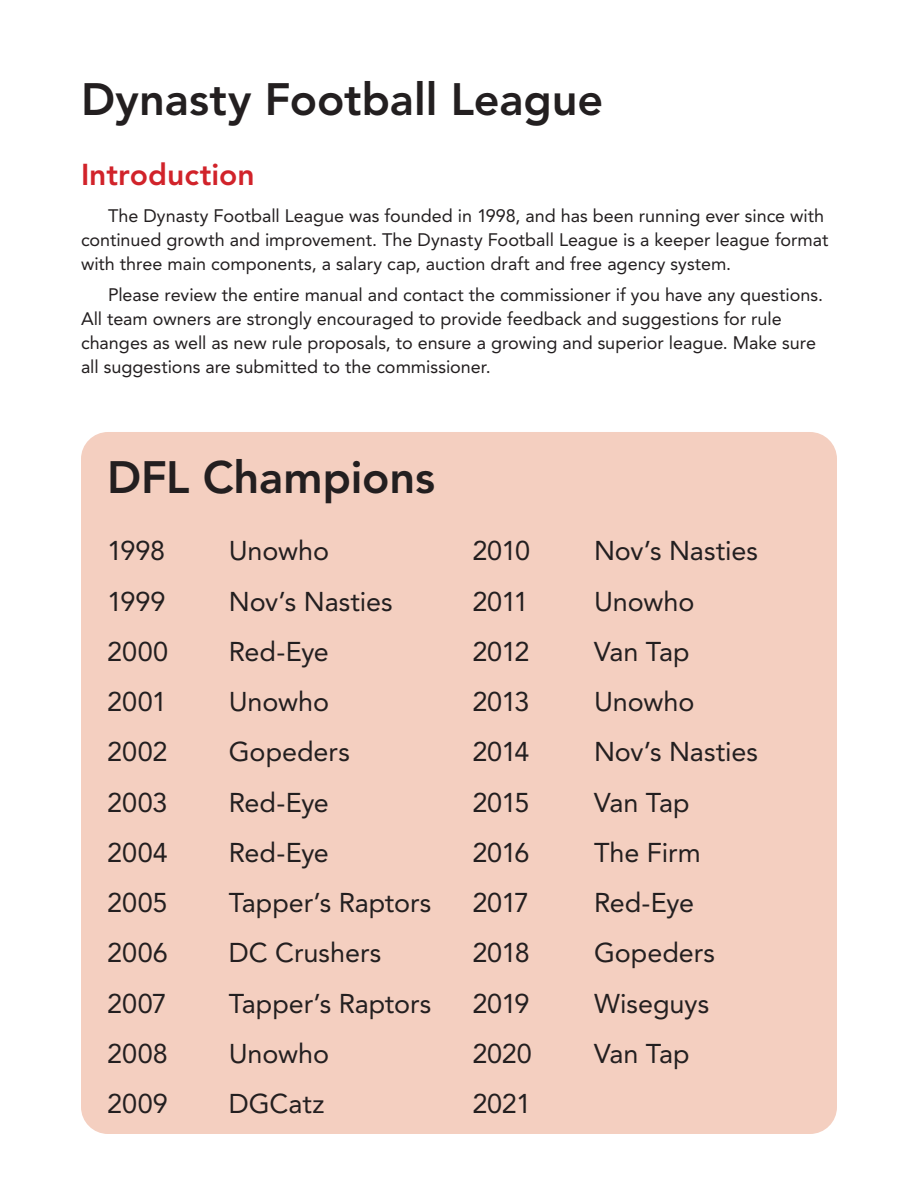
<style>
.page{position:relative;width:918px;height:1188px;background:#fff}
.page>*{position:absolute;margin:0;border:0;box-sizing:border-box;transform-origin:0 0}
.Headline{font:800 45px "Avenir LT Std";letter-spacing:-.005em;color:#231f20}
.Subhead_1{font:800 30px "Avenir LT Std";color:#d1232a}
.Body_text{font:27px "Avenir LT Std";letter-spacing:-.005em;color:#231f20}
.Body_text-2{font:18px/24px "Avenir LT Std";color:#231f20}
</style>
<div class="page">
<div style="left:81px;top:432px;width:756px;height:702px;background:#f4cfc0;border-radius:27px"></div>
<p class="Headline" style="left:81px;top:73px;width:524px">Dynasty Football League</p>
<p class="Subhead_1" style="left:81px;top:157px;width:175px">Introduction</p>
<p class="Body_text-2" style="left:81px;top:204px;width:749px;text-indent:27px">The Dynasty Football League was founded in 1998, and has been running ever since with continued growth and improvement. The Dynasty Football League is a keeper league format with three main components, a salary cap, auction draft and free agency system.</p>
<p class="Body_text-2" style="left:81px;top:283px;width:744px;text-indent:27px">Please review the entire manual and contact the commissioner if you have any questions.<br>All team owners are strongly encouraged to provide feedback and suggestions for rule changes as well as new rule proposals, to ensure a growing and superior league. Make sure all suggestions are submitted to the commissioner.</p>
<p class="Headline" style="left:107px;top:451px;width:330px">DFL Champions</p>
<p class="Body_text" style="left:107px;top:535px;width:59px">1998</p>
<p class="Body_text" style="left:229px;top:535px;width:102px">Unowho</p>
<p class="Body_text" style="left:107px;top:586px;width:60px">1999</p>
<p class="Body_text" style="left:229px;top:586px;width:166px">Nov’s Nasties</p>
<p class="Body_text" style="left:107px;top:636px;width:63px">2000</p>
<p class="Body_text" style="left:229px;top:636px;width:102px">Red-Eye</p>
<p class="Body_text" style="left:107px;top:686px;width:61px">2001</p>
<p class="Body_text" style="left:229px;top:686px;width:102px">Unowho</p>
<p class="Body_text" style="left:107px;top:736px;width:62px">2002</p>
<p class="Body_text" style="left:229px;top:736px;width:123px">Gopeders</p>
<p class="Body_text" style="left:107px;top:787px;width:62px">2003</p>
<p class="Body_text" style="left:229px;top:787px;width:102px">Red-Eye</p>
<p class="Body_text" style="left:107px;top:837px;width:62px">2004</p>
<p class="Body_text" style="left:229px;top:837px;width:102px">Red-Eye</p>
<p class="Body_text" style="left:107px;top:887px;width:62px">2005</p>
<p class="Body_text" style="left:229px;top:887px;width:204px">Tapper’s Raptors</p>
<p class="Body_text" style="left:107px;top:937px;width:62px">2006</p>
<p class="Body_text" style="left:229px;top:937px;width:154px">DC Crushers</p>
<p class="Body_text" style="left:107px;top:988px;width:61px">2007</p>
<p class="Body_text" style="left:229px;top:988px;width:204px">Tapper’s Raptors</p>
<p class="Body_text" style="left:107px;top:1038px;width:62px">2008</p>
<p class="Body_text" style="left:229px;top:1038px;width:102px">Unowho</p>
<p class="Body_text" style="left:107px;top:1088px;width:62px">2009</p>
<p class="Body_text" style="left:229px;top:1088px;width:97px">DGCatz</p>
<p class="Body_text" style="left:472px;top:535px;width:59px">2010</p>
<p class="Body_text" style="left:594px;top:535px;width:166px">Nov’s Nasties</p>
<p class="Body_text" style="left:472px;top:586px;width:58px">2011</p>
<p class="Body_text" style="left:594px;top:586px;width:102px">Unowho</p>
<p class="Body_text" style="left:472px;top:636px;width:59px">2012</p>
<p class="Body_text" style="left:594px;top:636px;width:97px">Van Tap</p>
<p class="Body_text" style="left:472px;top:686px;width:58px">2013</p>
<p class="Body_text" style="left:594px;top:686px;width:102px">Unowho</p>
<p class="Body_text" style="left:472px;top:736px;width:58px">2014</p>
<p class="Body_text" style="left:594px;top:736px;width:166px">Nov’s Nasties</p>
<p class="Body_text" style="left:472px;top:787px;width:59px">2015</p>
<p class="Body_text" style="left:594px;top:787px;width:97px">Van Tap</p>
<p class="Body_text" style="left:472px;top:837px;width:59px">2016</p>
<p class="Body_text" style="left:594px;top:837px;width:108px">The Firm</p>
<p class="Body_text" style="left:472px;top:887px;width:58px">2017</p>
<p class="Body_text" style="left:594px;top:887px;width:102px">Red-Eye</p>
<p class="Body_text" style="left:472px;top:937px;width:59px">2018</p>
<p class="Body_text" style="left:594px;top:937px;width:123px">Gopeders</p>
<p class="Body_text" style="left:472px;top:988px;width:59px">2019</p>
<p class="Body_text" style="left:594px;top:988px;width:117px">Wiseguys</p>
<p class="Body_text" style="left:472px;top:1038px;width:61px">2020</p>
<p class="Body_text" style="left:594px;top:1038px;width:97px">Van Tap</p>
<p class="Body_text" style="left:472px;top:1088px;width:60px">2021</p>
</div>
